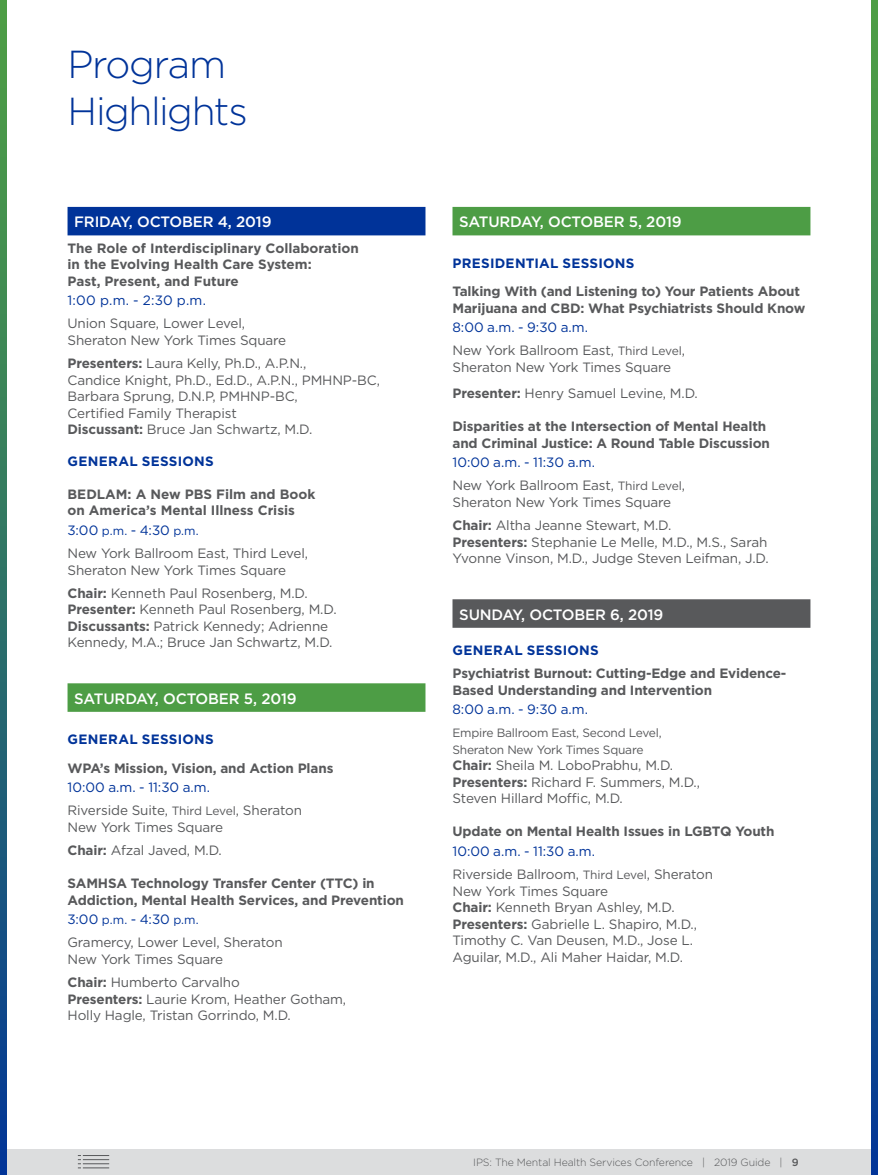
<style>
.page{position:relative;width:878px;height:1175px;background:#fff}
.page>*{position:absolute;margin:0;border:0;box-sizing:border-box;transform-origin:0 0}
.t1{font:300 39px/46.8px "Gotham";letter-spacing:-.035em;color:#039}
.t2{font:500 15px "Gotham";letter-spacing:-.01em;color:#fff}
.t3{font:13.5px/16.5px "Gotham";letter-spacing:-.01em;color:#58595b}
.t4{font:700 13.5px/16.5px "Gotham";letter-spacing:-.01em;color:#58595b}
.t5{font:700 13.5px "Gotham";letter-spacing:.02em;color:#039}
.t6{font:13.5px "Gotham";letter-spacing:.01em;color:#039}
.t7{font:12px/16.5px "Gotham";letter-spacing:-.02em;color:#58595b}
.t8{font:300 10.5px "Gotham";letter-spacing:-.01em;color:#58595b}
.s1{font-weight:700}
.s2{color:#039}
.s3{font-size:12px;color:#039}
.s4{font-size:12px}
.s5{font-weight:500}
</style>
<div class="page">
<div style="left:0;top:1149px;width:878px;height:25px;background:#dcddde"></div>
<svg style="left:78px;top:1155px;width:31px;height:13px"></svg>
<svg style="left:0;top:0;width:7px;height:1174px;background:#2b6f69"></svg>
<svg style="left:871px;top:0;width:7px;height:1174px;background:#2b6f69"></svg>
<div style="left:68px;top:207px;width:357px;height:28px;background:#039"></div>
<div style="left:68px;top:683px;width:357px;height:29px;background:#4d9d45"></div>
<div style="left:452px;top:207px;width:358px;height:28px;background:#4d9d45"></div>
<div style="left:452px;top:599px;width:358px;height:29px;background:#58595b"></div>
<h1 class="t1" style="left:68px;top:40px;width:182px">Program<br>Highlights</h1>
<p class="t2" style="left:74px;top:212px;width:199px">FRIDAY, OCTOBER 4, 2019</p>
<p class="t4" style="left:68px;top:239px;width:293px">The Role of Interdisciplinary Collaboration in the Evolving Health Care System:<br>Past, Present, and Future</p>
<p class="t6" style="left:68px;top:292px;width:140px">1:00 p.m. - 2:30 p.m.</p>
<p class="t3" style="left:68px;top:315px;width:220px">Union Square, Lower Level,<br>Sheraton New York Times Square</p>
<p class="t3" style="left:68px;top:355px;width:314px"><span class="s1">Presenters:</span> Laura Kelly, Ph.D., A.P.N.,<br>Candice Knight, Ph.D., Ed.D., A.P.N., PMHNP-BC, Barbara Sprung, D.N.P, PMHNP-BC,<br>Certified Family Therapist<br><span class="s1">Discussant:</span> Bruce Jan Schwartz, M.D.</p>
<p class="t5" style="left:68px;top:452px;width:148px">GENERAL SESSIONS</p>
<p class="t4" style="left:68px;top:485px;width:249px">BEDLAM: A New PBS Film and Book on America’s Mental Illness Crisis</p>
<p class="t3" style="left:68px;top:518px;width:242px;line-height:23.2px"><span class="s2">3:00</span> <span class="s3">p.m.</span> <span class="s2">- 4:30</span> <span class="s3">p.m.<br></span>New York Ballroom East, Third Level,</p>
<p class="t3" style="left:68px;top:558px;width:242px;line-height:23.2px">Sheraton New York Times Square<br><span class="s1">Chair:</span> Kenneth Paul Rosenberg, M.D.</p>
<p class="t3" style="left:68px;top:601px;width:270px"><span class="s1">Presenter:</span> Kenneth Paul Rosenberg, M.D.<br><span class="s1">Discussants:</span> Patrick Kennedy; Adrienne<br>Kennedy, M.A.; Bruce Jan Schwartz, M.D.</p>
<p class="t2" style="left:74px;top:688px;width:224px">SATURDAY, OCTOBER 5, 2019</p>
<p class="t5" style="left:68px;top:730px;width:148px">GENERAL SESSIONS</p>
<p class="t4" style="left:68px;top:759px;width:267px">WPA’s Mission, Vision, and Action Plans</p>
<p class="t3" style="left:68px;top:775px;width:236px;line-height:23.2px"><span class="s2">10:00 a.m. - 11:30 a.m.<br></span>Riverside Suite, <span class="s4">Third Level</span>, Sheraton</p>
<p class="t3" style="left:68px;top:815px;width:157px;line-height:23.2px">New York Times Square<br><span class="s1">Chair:</span> Afzal Javed, M.D.</p>
<p class="t4" style="left:68px;top:875px;width:338px">SAMHSA Technology Transfer Center (TTC) in<br>Addiction, Mental Health Services, and Prevention</p>
<p class="t3" style="left:68px;top:907px;width:217px;line-height:23.2px"><span class="s2">3:00</span> <span class="s3">p.m.</span> <span class="s2">- 4:30</span> <span class="s3">p.m.<br></span>Gramercy, Lower Level, Sheraton</p>
<p class="t3" style="left:68px;top:947px;width:174px;line-height:23.2px">New York Times Square<br><span class="s1">Chair:</span> Humberto Carvalho</p>
<p class="t3" style="left:68px;top:990px;width:280px"><span class="s1">Presenters:</span> Laurie Krom, Heather Gotham,<br>Holly Hagle, Tristan Gorrindo, M.D.</p>
<p class="t2" style="left:459px;top:212px;width:224px">SATURDAY, OCTOBER 5, 2019</p>
<p class="t5" style="left:452px;top:254px;width:183px">PRESIDENTIAL SESSIONS</p>
<p class="t4" style="left:452px;top:283px;width:354px">Talking With (and Listening to) Your Patients About<br>Marijuana and CBD: What Psychiatrists Should Know</p>
<p class="t3" style="left:452px;top:315px;width:234px;line-height:23.2px"><span class="s2">8:00 a.m. - 9:30 a.m.<br></span>New York Ballroom East, <span class="s4">Third Level</span>,</p>
<p class="t3" style="left:452px;top:354px;width:247px;line-height:26.2px">Sheraton New York Times Square<br><span class="s1">Presenter:</span> Henry Samuel Levine, M.D.</p>
<p class="t4" style="left:452px;top:418px;width:319px">Disparities at the Intersection of Mental Health and Criminal Justice: A Round Table Discussion</p>
<p class="t3" style="left:452px;top:450px;width:234px;line-height:23.2px"><span class="s2">10:00 a.m. - 11:30 a.m.<br></span>New York Ballroom East, <span class="s4">Third Level</span>,</p>
<p class="t3" style="left:452px;top:490px;width:220px;line-height:23.2px">Sheraton New York Times Square<br><span class="s1">Chair:</span> Altha Jeanne Stewart, M.D.</p>
<p class="t3" style="left:452px;top:533px;width:318px"><span class="s1">Presenters:</span> Stephanie Le Melle, M.D., M.S., Sarah<br>Yvonne Vinson, M.D., Judge Steven Leifman, J.D.</p>
<p class="t2" style="left:459px;top:604px;width:206px">SUNDAY, OCTOBER 6, 2019</p>
<p class="t5" style="left:452px;top:641px;width:148px">GENERAL SESSIONS</p>
<p class="t4" style="left:452px;top:665px;width:335px">Psychiatrist Burnout: Cutting-Edge and Evidence-<br>Based Understanding and Intervention</p>
<p class="t6" style="left:452px;top:700px;width:137px">8:00 a.m. - 9:30 a.m.</p>
<p class="t7" style="left:452px;top:724px;width:211px">Empire Ballroom East, Second Level,<br>Sheraton New York Times Square</p>
<p class="t3" style="left:452px;top:757px;width:249px"><span class="s1">Chair:</span> Sheila M. LoboPrabhu, M.D.<br><span class="s1">Presenters:</span> Richard F. Summers, M.D.,<br>Steven Hillard Moffic, M.D.</p>
<p class="t4" style="left:452px;top:823px;width:323px">Update on Mental Health Issues in LGBTQ Youth</p>
<p class="t3" style="left:452px;top:839px;width:262px;line-height:23.2px"><span class="s2">10:00 a.m. - 11:30 a.m.<br></span>Riverside Ballroom, <span class="s4">Third Level</span>, Sheraton</p>
<p class="t3" style="left:452px;top:882px;width:246px">New York Times Square<br><span class="s1">Chair:</span> Kenneth Bryan Ashley, M.D.<br><span class="s1">Presenters:</span> Gabrielle L. Shapiro, M.D., Timothy C. Van Deusen, M.D., Jose L.<br>Aguilar, M.D., Ali Maher Haidar, M.D.</p>
<p class="t8" style="left:473px;top:1155px;width:327px">IPS: The Mental Health Services Conference | 2019 Guide | <span class="s5">9</span></p>
</div>
